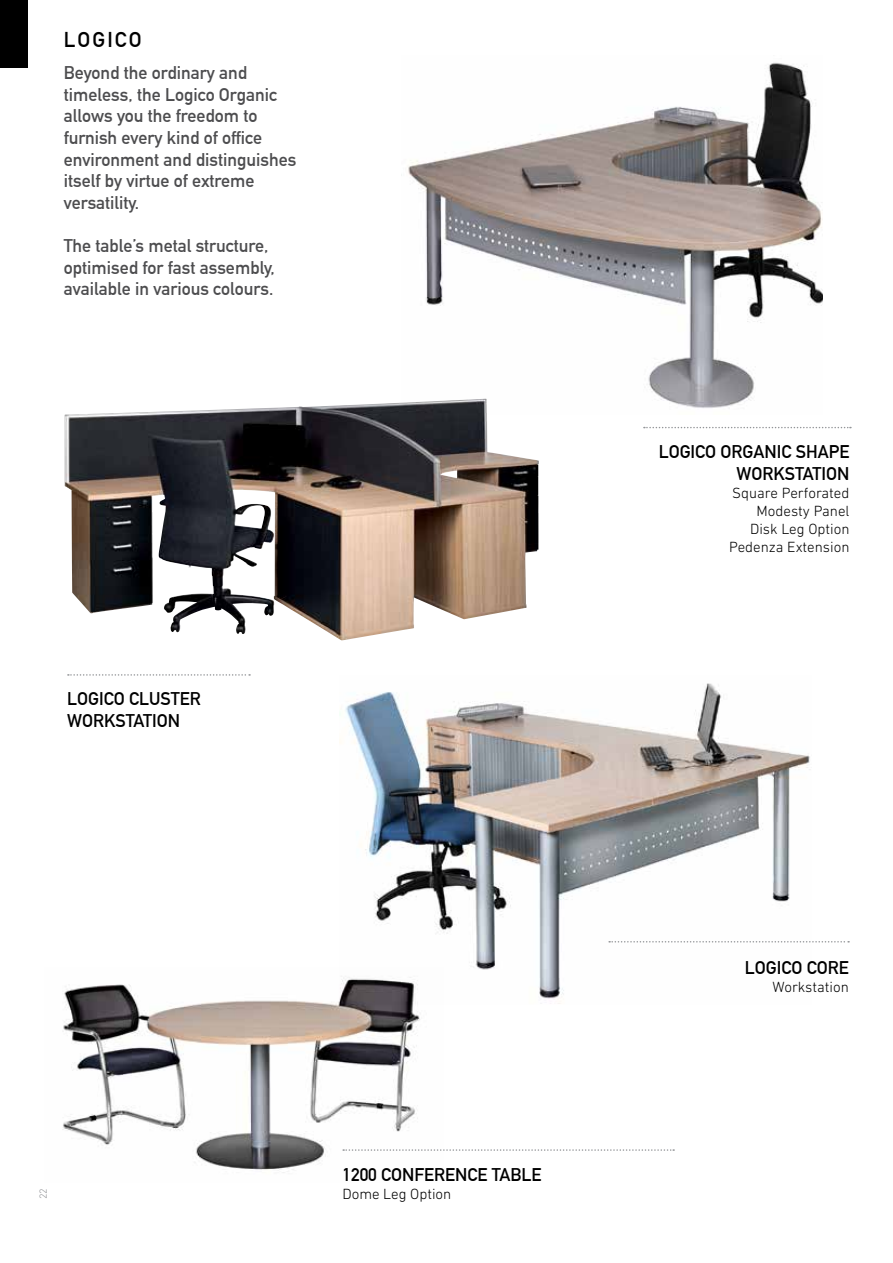
<style>
.page{position:relative;width:893px;height:1263px;background:#fff}
.page>*{position:absolute;margin:0;border:0;box-sizing:border-box;transform-origin:0 0}
.t1{font:700 21px "DIN Alternate";letter-spacing:.1em;color:#000}
.t2{font:700 18px/21.6px "DIN Alternate";color:#4d4d4f}
.t3{font:700 18px/21.6px "DIN Alternate";color:#000;text-align:right}
.t4{font:300 15px/18px "DIN Next LT Pro";color:#000;text-align:right}
.t5{font:300 10.5px "DIN Next LT Pro";color:#939598}
</style>
<div class="page">
<div style="left:0;top:0;width:28px;height:68px;background:#000"></div>
<hr style="left:892px;top:0;width:1px;height:68px;background:#000">
<img style="left:408px;top:62px;width:415px;height:352px">
<svg style="left:443px;top:1149px;width:231px;height:2px"></svg>
<svg style="left:644px;top:427px;width:207px;height:1px"></svg>
<img style="left:340px;top:683px;width:471px;height:321px">
<img style="left:65px;top:399px;width:418px;height:233px">
<svg style="left:68px;top:674px;width:182px;height:2px"></svg>
<svg style="left:609px;top:941px;width:240px;height:1px"></svg>
<img style="left:62px;top:968px;width:381px;height:205px">
<p class="t1" style="left:64px;top:23px;width:79px">LOGICO</p>
<p class="t2" style="left:64px;top:61px;width:234px">Beyond the ordinary and timeless, the Logico Organic allows you the freedom to furnish every kind of office environment and distinguishes itself by virtue of extreme versatility.</p>
<p class="t2" style="left:64px;top:234px;width:213px">The table’s metal structure, optimised for fast assembly, available in various colours.</p>
<p class="t3" style="left:67px;top:687px;width:135px;text-align:left">LOGICO CLUSTER<br>WORKSTATION</p>
<p class="t5" style="left:37px;top:1199px;width:13px;rotate:-90deg">22</p>
<p class="t3" style="left:342px;top:1162px;width:201px">1200 CONFERENCE TABLE</p>
<p class="t4" style="left:342px;top:1184px;width:110px">Dome Leg Option</p>
<p class="t3" style="left:659px;top:440px;width:192px">LOGICO ORGANIC SHAPE<br>WORKSTATION</p>
<p class="t4" style="left:729px;top:483px;width:122px">Square Perforated<br>Modesty Panel<br>Disk Leg Option<br>Pedenza Extension</p>
<p class="t3" style="left:745px;top:956px;width:105px">LOGICO CORE</p>
<p class="t4" style="left:772px;top:978px;width:78px">Workstation</p>
</div>
